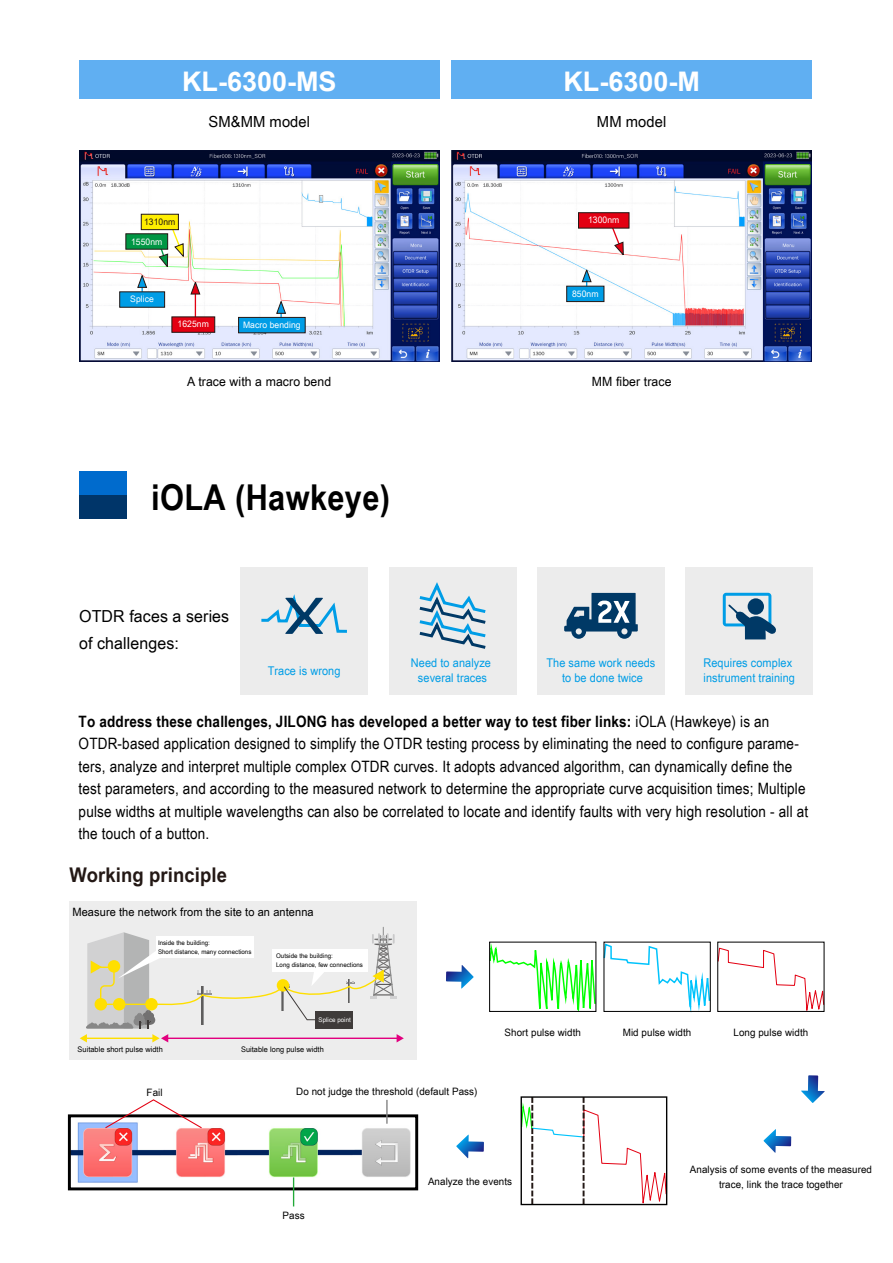
<style>
.page{position:relative;width:893px;height:1263px;background:#fff}
.page>*{position:absolute;margin:0;border:0;box-sizing:border-box;transform-origin:0 0}
.t1{font:700 35.7px "Arial Narrow";letter-spacing:.01em;color:#000;scale:1.05 1}
.t2{font:700 27px "Arial";color:#fff}
.t3{font:700 20.25px "Arial Narrow";letter-spacing:.005em;color:#231815;scale:1.11 1}
.t4{font:16.65px/27px "Arial Narrow";letter-spacing:.005em;color:#000;scale:1.18 1}
.t5{font:15.6px/22.5px "Arial Narrow";letter-spacing:.01em;color:#000;scale:1.05 1}
.t6{font:15.3px "Arial Narrow";letter-spacing:.005em;color:#000;scale:1.18 1}
.t7{font:12.75px "Arial Narrow";letter-spacing:.005em;color:#000;scale:1.18 1}
.t8{font:12px/15px "Arial Narrow";letter-spacing:.005em;color:#009de6;text-align:center;scale:1.11 1}
.t9{font:11.55px "Arial Narrow";letter-spacing:.005em;color:#000;scale:1.18 1}
.t10{font:10.2px "Arial Narrow";letter-spacing:.005em;color:#000;scale:1.18 1}
.t11{font:8.85px "Arial Narrow";letter-spacing:.005em;color:#fff;scale:1.18 1}
.t12{font:8.85px "Arial Narrow";letter-spacing:.005em;color:#231815;scale:1.18 1}
.t13{font:7.65px "Arial Narrow";letter-spacing:.005em;color:#000;scale:1.18 1}
.t14{font:6.3px/9px "Arial Narrow";letter-spacing:.005em;color:#000;scale:1.18 1}
.t15{font:6.3px "Arial Narrow";letter-spacing:.005em;color:#fff;scale:1.18 1}
.s1{font-weight:700}
</style>
<div class="page">
<div style="left:79px;top:471px;width:48px;height:24px;background:#006bcd"></div>
<div style="left:79px;top:495px;width:48px;height:24px;background:#003569"></div>
<div style="left:686px;top:567px;width:127px;height:127px;background:#ececec"></div>
<div style="left:537px;top:567px;width:127px;height:127px;background:#ececec"></div>
<div style="left:389px;top:567px;width:127px;height:127px;background:#ececec"></div>
<div style="left:241px;top:567px;width:127px;height:127px;background:#ececec"></div>
<svg style="left:261px;top:594px;width:86px;height:40px"></svg>
<svg style="left:419px;top:582px;width:67px;height:67px"></svg>
<svg style="left:564px;top:593px;width:74px;height:46px"></svg>
<svg style="left:723px;top:593px;width:53px;height:46px"></svg>
<div style="left:748px;top:598px;width:16px;height:17px;background:#003966;border-radius:50%"></div>
<svg style="left:446px;top:965px;width:28px;height:24px"></svg>
<svg style="left:456px;top:1135px;width:28px;height:23px"></svg>
<svg style="left:801px;top:1075px;width:24px;height:28px"></svg>
<svg style="left:763px;top:1129px;width:28px;height:24px"></svg>
<svg style="left:491px;top:941px;width:106px;height:71px"></svg>
<div style="left:489px;top:941px;width:107px;height:71px;border:1px solid #000"></div>
<svg style="left:605px;top:943px;width:104px;height:70px"></svg>
<div style="left:603px;top:941px;width:108px;height:71px;border:1px solid #000"></div>
<svg style="left:719px;top:947px;width:104px;height:63px"></svg>
<div style="left:717px;top:941px;width:108px;height:71px;border:1px solid #000"></div>
<svg style="left:520px;top:1097px;width:147px;height:109px"></svg>
<div style="left:521px;top:1096px;width:146px;height:109px;border:1px solid #000"></div>
<div style="left:79px;top:60px;width:361px;height:38px;background:#60aff2"></div>
<div style="left:452px;top:60px;width:360px;height:38px;background:#60aff2"></div>
<img style="left:72px;top:1122px;width:339px;height:64px">
<div style="left:68px;top:1114px;width:350px;height:76px;border:3px solid #000"></div>
<div style="left:69px;top:901px;width:348px;height:159px;background:#ededed"></div>
<svg style="left:80px;top:927px;width:324px;height:115px"></svg>
<div style="left:156px;top:936px;width:97px;height:22px;background:#fff"></div>
<img style="left:79px;top:151px;width:361px;height:211px">
<img style="left:452px;top:151px;width:360px;height:211px">
<div style="left:141px;top:214px;width:38px;height:16px;background:#fe0;border:1px solid #231815"></div>
<svg style="left:159px;top:226px;width:25px;height:41px"></svg>
<div style="left:126px;top:234px;width:42px;height:15px;background:#009644"></div>
<svg style="left:191px;top:282px;width:9px;height:35px"></svg>
<div style="left:172px;top:317px;width:43px;height:15px;background:#e30012"></div>
<svg style="left:137px;top:275px;width:10px;height:17px"></svg>
<svg style="left:276px;top:301px;width:10px;height:16px"></svg>
<div style="left:120px;top:292px;width:45px;height:15px;background:#009de6"></div>
<div style="left:238px;top:317px;width:67px;height:16px;background:#009de6;border:1px solid #231815"></div>
<svg style="left:610px;top:228px;width:14px;height:27px"></svg>
<div style="left:578px;top:213px;width:51px;height:15px;background:#e30012"></div>
<svg style="left:582px;top:269px;width:9px;height:17px"></svg>
<div style="left:566px;top:286px;width:38px;height:16px;background:#009de6;border:1px solid #231815"></div>
<svg style="left:104px;top:1099px;width:99px;height:30px"></svg>
<svg style="left:293px;top:1177px;width:1px;height:29px"></svg>
<hr style="left:386px;top:1100px;width:2px;height:24px;background:#807f80">
<h2 class="t2" style="left:182px;top:62px;width:156px">KL-6300-MS</h2>
<p class="t6" style="left:208px;top:111px;width:88px">SM&amp;MM model</p>
<h2 class="t2" style="left:563px;top:62px;width:138px">KL-6300-M</h2>
<p class="t6" style="left:597px;top:111px;width:60px">MM model</p>
<p class="t12" style="left:144px;top:215px;width:28px">1310nm</p>
<p class="t11" style="left:588px;top:214px;width:28px">1300nm</p>
<p class="t11" style="left:131px;top:235px;width:28px">1550nm</p>
<p class="t11" style="left:130px;top:292px;width:22px">Splice</p>
<p class="t11" style="left:178px;top:318px;width:28px">1625nm</p>
<p class="t11" style="left:243px;top:318px;width:50px">Macro bending</p>
<p class="t11" style="left:572px;top:288px;width:24px">850nm</p>
<p class="t7" style="left:187px;top:372px;width:124px">A trace with a macro bend</p>
<p class="t7" style="left:592px;top:372px;width:69px">MM fiber trace</p>
<h1 class="t1" style="left:151px;top:470px;width:229px">iOLA (Hawkeye)</h1>
<p class="t4" style="left:79px;top:602px;width:129px">OTDR faces a series of challenges:</p>
<p class="t8" style="left:268px;top:662px;width:67px">Trace is wrong</p>
<p class="t8" style="left:411px;top:654px;width:74px">Need to analyze several traces</p>
<p class="t8" style="left:546px;top:654px;width:100px">The same work needs to be done twice</p>
<p class="t8" style="left:703px;top:654px;width:84px;text-align:left">Requires complex instrument training</p>
<p class="t5" style="left:79px;top:710px;width:696px"><span class="s1">To address these challenges, JILONG has developed a better way to test fiber links:</span> iOLA (Hawkeye) is an OTDR-based application designed to simplify the OTDR testing process by eliminating the need to configure parame&shy;ters, analyze and interpret multiple complex OTDR curves. It adopts advanced algorithm, can dynamically define the test parameters, and according to the measured network to determine the appropriate curve acquisition times; Multiple pulse widths at multiple wavelengths can also be correlated to locate and identify faults with very high resolution - all at the touch of a button.</p>
<p class="t3" style="left:69px;top:860px;width:144px">Working principle</p>
<p class="t9" style="left:72px;top:904px;width:206px">Measure the network from the site to an antenna</p>
<p class="t14" style="left:158px;top:938px;width:81px">Inside the building:<br>Short distance, many connections</p>
<p class="t14" style="left:276px;top:951px;width:75px">Outside the building:<br>Long distance, few connections</p>
<p class="t15" style="left:319px;top:1015px;width:29px">Splice point</p>
<p class="t13" style="left:78px;top:1044px;width:74px">Suitable short pulse width</p>
<p class="t13" style="left:241px;top:1044px;width:72px">Suitable long pulse width</p>
<p class="t10" style="left:147px;top:1085px;width:15px">Fail</p>
<p class="t10" style="left:296px;top:1084px;width:155px">Do not judge the threshold (default Pass)</p>
<p class="t10" style="left:504px;top:1024px;width:66px">Short pulse width</p>
<p class="t10" style="left:623px;top:1024px;width:60px">Mid pulse width</p>
<p class="t10" style="left:733px;top:1024px;width:65px">Long pulse width</p>
<p class="t10" style="left:690px;top:1162px;width:156px">Analysis of some events of the measured</p>
<p class="t10" style="left:283px;top:1208px;width:20px">Pass</p>
<p class="t10" style="left:428px;top:1174px;width:73px">Analyze the events</p>
<p class="t10" style="left:719px;top:1177px;width:106px">trace, link the trace together</p>
</div>
